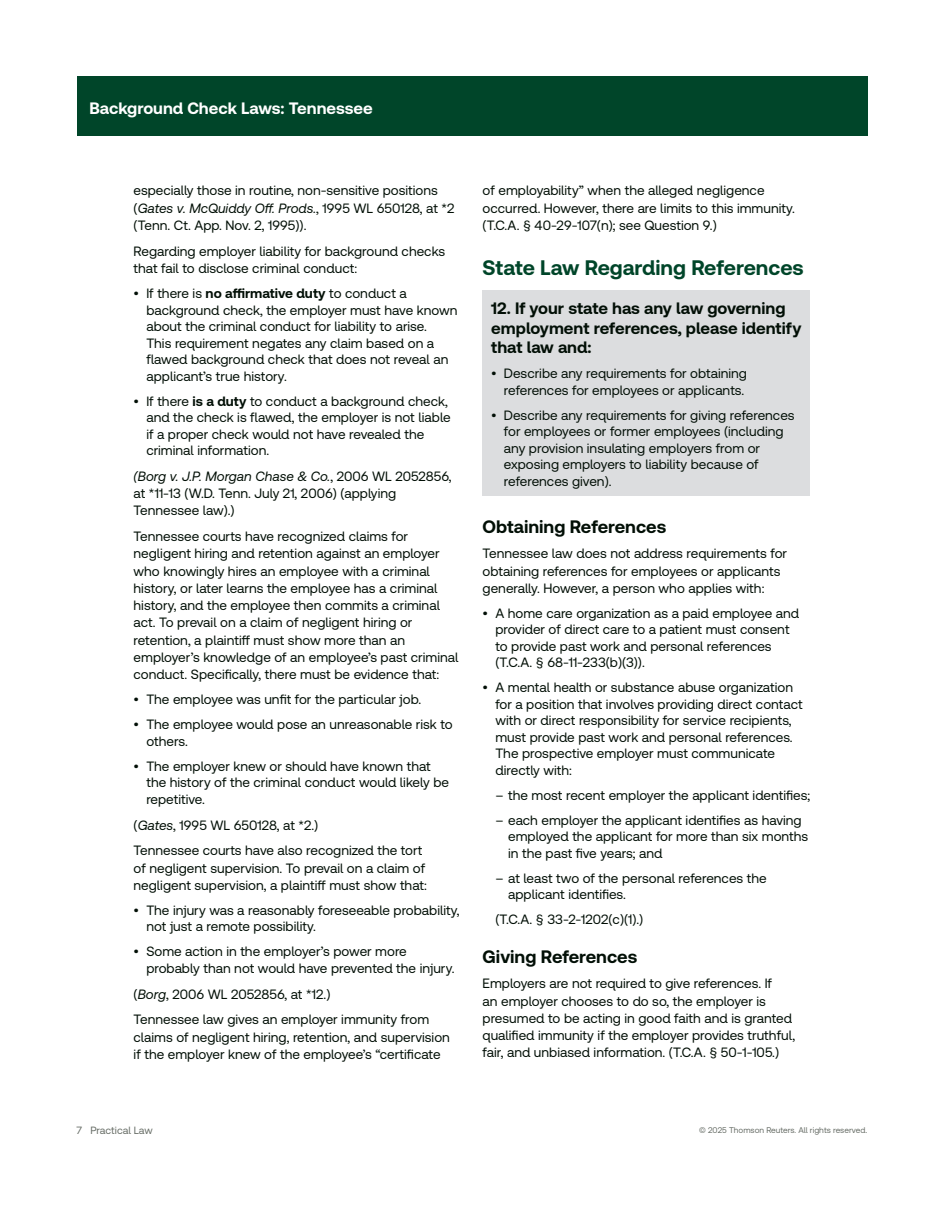
<style>
.page{position:relative;width:944px;height:1214px;background:#fff}
.page>*{position:absolute;margin:0;border:0;box-sizing:border-box;transform-origin:0 0}
.t1{font:700 21px "Clario";color:#004529}
.t2{font:700 18px "Clario";color:#020f06}
.t3{font:700 16.5px/19.5px "Clario";color:#020f06}
.t4{font:700 16.5px "Clario";color:#fff}
.t5{font:13.5px/16.5px "Clario";color:#020f06}
.t6{font:10.5px "Clario";color:#676d66}
.t7{font:8.25px "Clario";color:#676d66}
.s1{font-style:italic}
.s2{font-weight:700}
</style>
<div class="page">
<div style="left:77px;top:77px;width:790px;height:59px;background:#004529"></div>
<div style="left:482px;top:290px;width:328px;height:206px;background:#dcdddf"></div>
<p class="t4" style="left:89px;top:98px;width:285px">Background Check Laws: Tennessee</p>
<p class="t5" style="left:134px;top:182px;width:322px;line-height:17.2px">especially those in routine, non-sensitive positions (<span class="s1">Gates v. McQuiddy Off. Prods.</span>, 1995 WL 650128, at *2 (Tenn. Ct. App. Nov. 2, 1995)).</p>
<p class="t5" style="left:134px;top:242px;width:313px;line-height:17.2px">Regarding employer liability for background checks that fail to disclose criminal conduct:</p>
<p class="t5" style="left:146px;top:284px;width:312px;text-indent:-13px">• If there is <span class="s2">no affirmative duty</span> to conduct a background check, the employer must have known about the criminal conduct for liability to arise.<br>This requirement negates any claim based on a flawed background check that does not reveal an applicant’s true history.</p>
<p class="t5" style="left:146px;top:392px;width:306px;text-indent:-13px">• If there <span class="s2">is a duty</span> to conduct a background check, and the check is flawed, the employer is not liable if a proper check would not have revealed the criminal information.</p>
<p class="t5" style="left:134px;top:467px;width:319px;line-height:17.2px"><span class="s1">(Borg v. J.P. Morgan Chase &amp; Co.</span>, 2006 WL 2052856, at *11-13 (W.D. Tenn. July 21, 2006) (applying<br>Tennessee law).)</p>
<p class="t5" style="left:134px;top:527px;width:326px;line-height:17.2px">Tennessee courts have recognized claims for negligent hiring and retention against an employer who knowingly hires an employee with a criminal history, or later learns the employee has a criminal history, and the employee then commits a criminal act. To prevail on a claim of negligent hiring or retention, a plaintiff must show more than an employer’s knowledge of an employee’s past criminal conduct. Specifically, there must be evidence that:</p>
<p class="t5" style="left:134px;top:691px;width:289px">• The employee was unfit for the particular job.</p>
<p class="t5" style="left:146px;top:716px;width:308px;text-indent:-13px">• The employee would pose an unreasonable risk to others.</p>
<p class="t5" style="left:146px;top:757px;width:304px;text-indent:-13px">• The employer knew or should have known that the history of the criminal conduct would likely be repetitive.</p>
<p class="t5" style="left:134px;top:811px;width:290px;line-height:25.8px">(<span class="s1">Gates</span>, 1995 WL 650128, at *2.)<br>Tennessee courts have also recognized the tort</p>
<p class="t5" style="left:134px;top:858px;width:295px;line-height:17.2px">of negligent supervision. To prevail on a claim of negligent supervision, a plaintiff must show that:</p>
<p class="t5" style="left:146px;top:901px;width:315px;text-indent:-13px">• The injury was a reasonably foreseeable probability, not just a remote possibility.</p>
<p class="t5" style="left:146px;top:943px;width:310px;text-indent:-13px">• Some action in the employer’s power more probably than not would have prevented the injury.</p>
<p class="t5" style="left:134px;top:980px;width:297px;line-height:25.8px">(<span class="s1">Borg</span>, 2006 WL 2052856, at *12.)<br>Tennessee law gives an employer immunity from</p>
<p class="t5" style="left:134px;top:1027px;width:318px;line-height:17.2px">claims of negligent hiring, retention, and supervision if the employer knew of the employee’s “certificate</p>
<p class="t5" style="left:482px;top:182px;width:314px;line-height:17.2px">of employability” when the alleged negligence occurred. However, there are limits to this immunity. (T.C.A. § 40-29-107(n); see Question 9.)</p>
<h1 class="t1" style="left:482px;top:255px;width:322px">State Law Regarding References</h1>
<p class="t3" style="left:491px;top:298px;width:312px">12. If your state has any law governing employment references, please identify that law and:</p>
<p class="t5" style="left:491px;top:365px;width:257px;text-align:right">• Describe any requirements for obtaining references for employees or applicants.</p>
<p class="t5" style="left:504px;top:406px;width:292px;text-indent:-13px">• Describe any requirements for giving references for employees or former employees (including any provision insulating employers from or exposing employers to liability because of references given).</p>
<h2 class="t2" style="left:482px;top:515px;width:185px">Obtaining References</h2>
<p class="t5" style="left:482px;top:544px;width:306px;line-height:17.2px">Tennessee law does not address requirements for obtaining references for employees or applicants generally. However, a person who applies with:</p>
<p class="t5" style="left:495px;top:604px;width:305px;text-indent:-13px">• A home care organization as a paid employee and provider of direct care to a patient must consent to provide past work and personal references (T.C.A. § 68-11-233(b)(3)).</p>
<p class="t5" style="left:495px;top:679px;width:309px;text-indent:-13px">• A mental health or substance abuse organization for a position that involves providing direct contact with or direct responsibility for service recipients, must provide past work and personal references.<br>The prospective employer must communicate directly with:</p>
<p class="t5" style="left:495px;top:786px;width:316px">– the most recent employer the applicant identifies;</p>
<p class="t5" style="left:508px;top:811px;width:302px;text-indent:-13px">– each employer the applicant identifies as having employed the applicant for more than six months in the past five years; and</p>
<p class="t5" style="left:508px;top:869px;width:260px;text-indent:-13px">– at least two of the personal references the applicant identifies.</p>
<p class="t5" style="left:495px;top:911px;width:149px">(T.C.A. § 33-2-1202(c)(1).)</p>
<h2 class="t2" style="left:482px;top:944px;width:156px">Giving References</h2>
<p class="t5" style="left:482px;top:974px;width:314px;line-height:17.2px">Employers are not required to give references. If<br>an employer chooses to do so, the employer is presumed to be acting in good faith and is granted qualified immunity if the employer provides truthful, fair, and unbiased information. (T.C.A. § 50-1-105.)</p>
<p class="t6" style="left:77px;top:1124px;width:78px">7 Practical Law</p>
<p class="t7" style="left:699px;top:1124px;width:170px">© 2025 Thomson Reuters. All rights reserved.</p>
</div>
